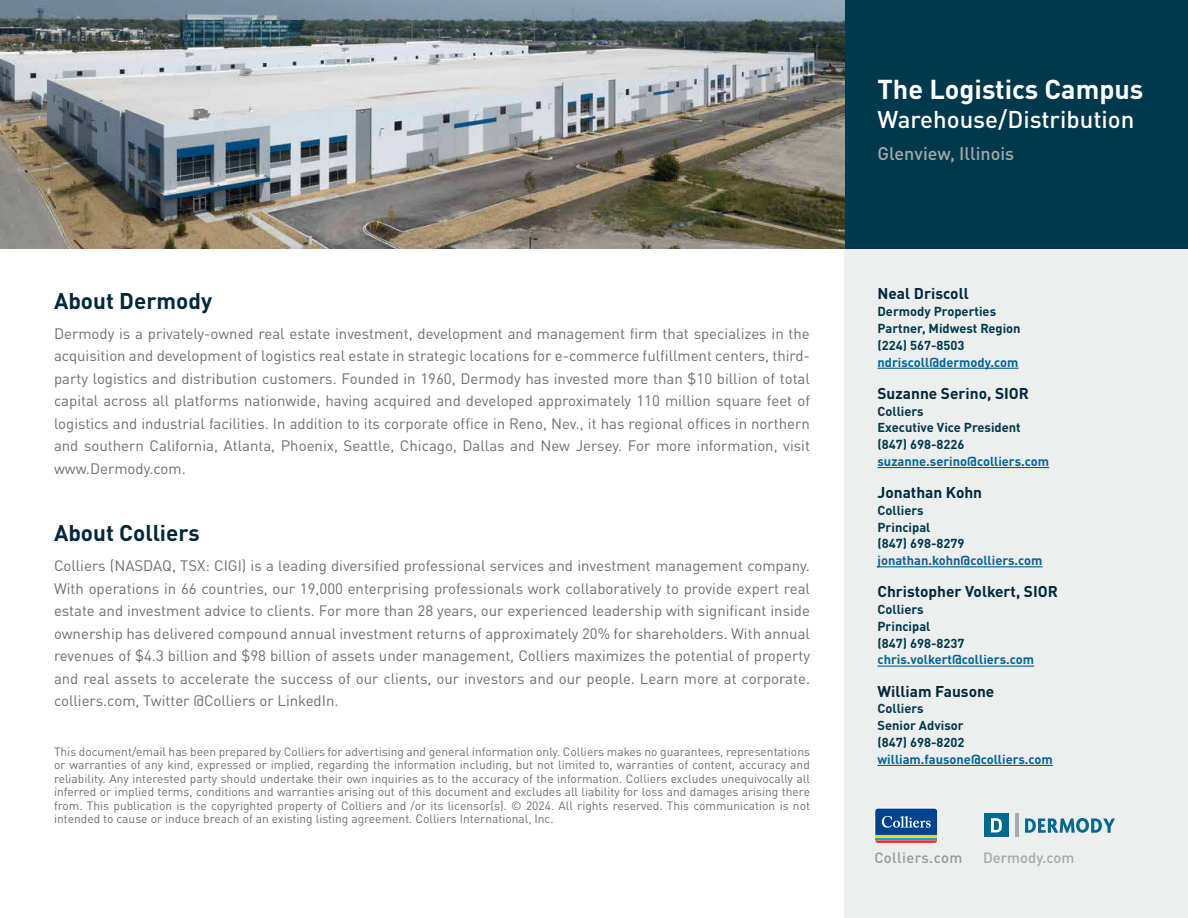
<style>
.page{position:relative;width:1188px;height:918px;background:#fff}
.page>*{position:absolute;margin:0;border:0;box-sizing:border-box;transform-origin:0 0}
.t1{font:700 27px "DINOT";color:#fff}
.t2{font:500 24px "DINOT";color:#fff}
.t3{font:700 22.5px "DINOT";color:#00283a}
.t4{font:500 18px "DINOT";color:#a6a9ab}
.t5{font:700 15.45px "DINOT";color:#00283a}
.t6{font:15px/22.5px "DINOT";color:#6d6e71;text-align:justify}
.t7{font:500 14.7px "DINOT";letter-spacing:.025em;color:#95979a}
.t8{font:500 14.7px "DINOT";color:#a6a9ab}
.t9{font:700 12.9px/16.8px "DINOT";color:#00384c}
.t10{font:700 12.9px "DINOT";color:#069}
.t11{font:12px/13.5px "DINOT";color:#6d6e71;text-align:justify}
</style>
<div class="page">
<div style="left:844px;top:248px;width:344px;height:670px;background:#edeeee"></div>
<div style="left:844px;top:0;width:344px;height:248px;background:#00384c"></div>
<svg style="left:874px;top:808px;width:64px;height:36px"></svg>
<svg style="left:875px;top:809px;width:62px;height:34px;background:#426788"></svg>
<img style="left:0;top:0;width:845px;height:248px">
<hr style="left:1015px;top:814px;width:4px;height:23px;background:#a8a9ac">
<svg style="left:1025px;top:818px;width:90px;height:15px"></svg>
<div style="left:984px;top:814px;width:25px;height:23px;background:#016892"></div>
<svg style="left:991px;top:818px;width:11px;height:14px"></svg>
<hr style="left:878px;top:467px;width:171px;height:1px;background:#069">
<hr style="left:878px;top:368px;width:141px;height:1px;background:#069">
<hr style="left:878px;top:566px;width:165px;height:1px;background:#069">
<hr style="left:878px;top:666px;width:156px;height:1px;background:#069">
<hr style="left:878px;top:765px;width:175px;height:1px;background:#069">
<h3 class="t3" style="left:54px;top:286px;width:160px">About Dermody</h3>
<p class="t6" style="left:54px;top:322px;width:758px">Dermody is a privately-owned real estate investment, development and management firm that specializes in the acquisition and development of logistics real estate in strategic locations for e-commerce fulfillment centers, third&shy;party logistics and distribution customers. Founded in 1960, Dermody has invested more than $10 billion of total capital across all platforms nationwide, having acquired and developed approximately 110 million square feet of logistics and industrial facilities. In addition to its corporate office in Reno, Nev., it has regional offices in northern and southern California, Atlanta, Phoenix, Seattle, Chicago, Dallas and New Jersey. For more information, visit www.Dermody.com.</p>
<h3 class="t3" style="left:54px;top:519px;width:147px">About Colliers</h3>
<p class="t6" style="left:54px;top:554px;width:758px">Colliers (NASDAQ, TSX: CIGI) is a leading diversified professional services and investment management company.<br>With operations in 66 countries, our 19,000 enterprising professionals work collaboratively to provide expert real estate and investment advice to clients. For more than 28 years, our experienced leadership with significant inside ownership has delivered compound annual investment returns of approximately 20% for shareholders. With annual revenues of $4.3 billion and $98 billion of assets under management, Colliers maximizes the potential of property and real assets to accelerate the success of our clients, our investors and our people. Learn more at corporate. colliers.com, Twitter @Colliers or LinkedIn.</p>
<p class="t11" style="left:54px;top:745px;width:758px">This document/email has been prepared by Colliers for advertising and general information only. Colliers makes no guarantees, representations or warranties of any kind, expressed or implied, regarding the information including, but not limited to, warranties of content, accuracy and reliability. Any interested party should undertake their own inquiries as to the accuracy of the information. Colliers excludes unequivocally all inferred or implied terms, conditions and warranties arising out of this document and excludes all liability for loss and damages arising there from. This publication is the copyrighted property of Colliers and /or its licensor(s). © 2024. All rights reserved. This communication is not intended to cause or induce breach of an existing listing agreement. Colliers International, Inc.</p>
<h1 class="t1" style="left:878px;top:72px;width:268px">The Logistics Campus</h1>
<h2 class="t2" style="left:878px;top:104px;width:258px">Warehouse/Distribution</h2>
<p class="t4" style="left:878px;top:142px;width:138px">Glenview, Illinois</p>
<p class="t5" style="left:878px;top:284px;width:93px">Neal Driscoll</p>
<p class="t9" style="left:878px;top:303px;width:145px">Dermody Properties<br>Partner, Midwest Region (224) 567-8503</p>
<p class="t10" style="left:878px;top:353px;width:143px">ndriscoll@dermody.com</p>
<p class="t5" style="left:878px;top:383px;width:153px">Suzanne Serino, SIOR</p>
<p class="t9" style="left:878px;top:402px;width:145px">Colliers<br>Executive Vice President (847) 698-8226</p>
<p class="t10" style="left:878px;top:453px;width:173px">suzanne.serino@colliers.com</p>
<p class="t5" style="left:878px;top:482px;width:106px">Jonathan Kohn</p>
<p class="t9" style="left:878px;top:501px;width:89px">Colliers<br>Principal<br>(847) 698-8279</p>
<p class="t10" style="left:878px;top:552px;width:167px">jonathan.kohn@colliers.com</p>
<p class="t5" style="left:878px;top:582px;width:182px">Christopher Volkert, SIOR</p>
<p class="t9" style="left:878px;top:601px;width:89px">Colliers<br>Principal<br>(847) 698-8237</p>
<p class="t10" style="left:878px;top:651px;width:158px">chris.volkert@colliers.com</p>
<p class="t5" style="left:878px;top:681px;width:118px">William Fausone</p>
<p class="t9" style="left:878px;top:700px;width:89px">Colliers<br>Senior Advisor (847) 698-8202</p>
<p class="t10" style="left:878px;top:751px;width:177px">william.fausone@colliers.com</p>
<p class="t7" style="left:874px;top:848px;width:89px">Colliers.com</p>
<p class="t8" style="left:983px;top:848px;width:93px">Dermody.com</p>
</div>
